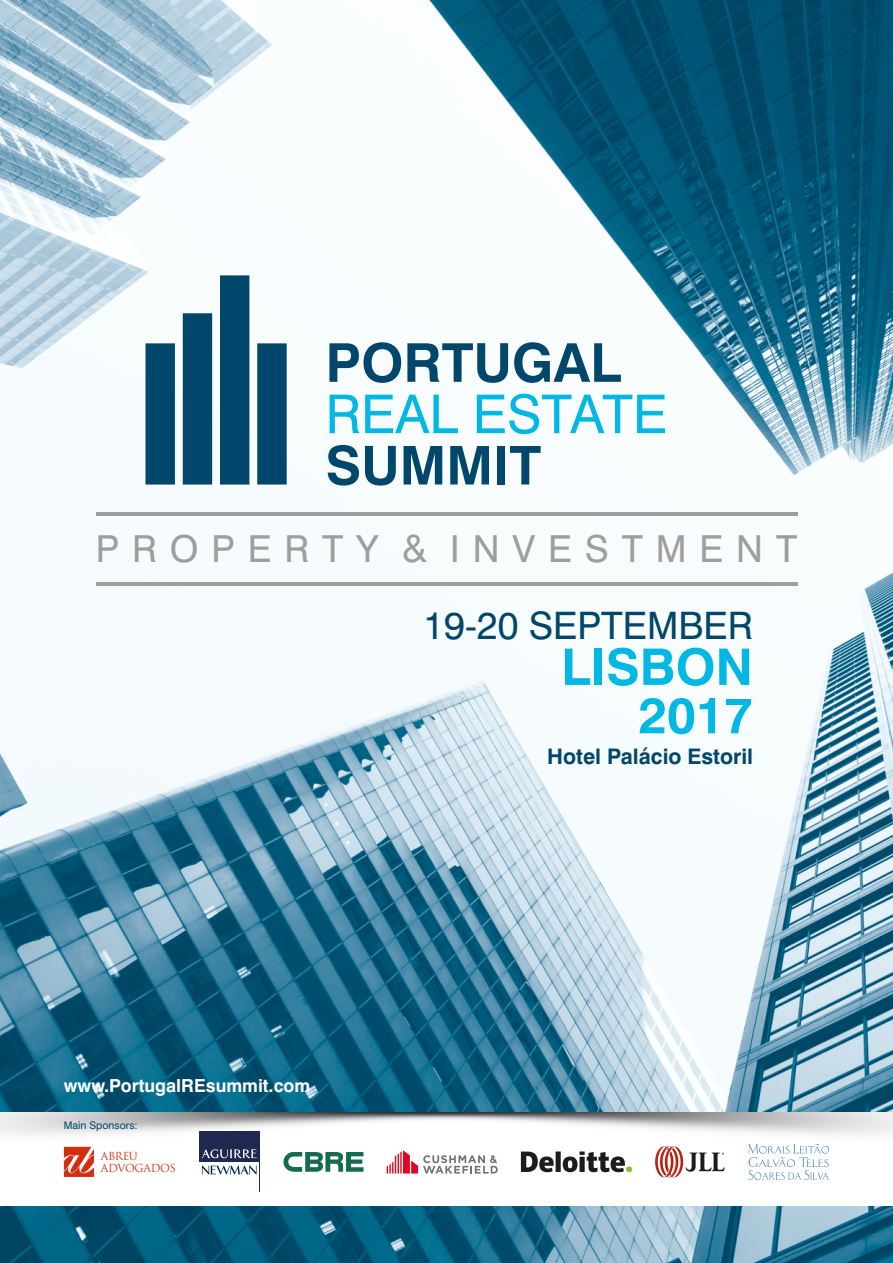
<style>
.page{position:relative;width:893px;height:1263px;background:#fff}
.page>*{position:absolute;margin:0;border:0;box-sizing:border-box;transform-origin:0 0}
.t1{font:700 53.55px "Swiss 721 BT";color:#00476b}
.t2{font:53.55px "Swiss 721 BT";color:#00b8e3}
.t3{font:700 50.4px/48.4px "Swiss 721 BT";color:#00b8e3;text-align:right}
.t4{font:37.8px "Swiss 721 BT";color:#00476b}
.t5{font:37.2px "Swiss 721 BT";letter-spacing:.345em;color:#9e9e9c}
.t6{font:700 21.45px "Swiss 721 BT";color:#00476b}
.t7{font:700 18px "Swiss 721 BT";color:#fff}
.t8{font:10.8px/11.9px "Trajan Pro";letter-spacing:-.035em;color:#d42e0f}
.t9{font:10.5px "Swiss 721 BT";color:#00476b}
</style>
<div class="page">
<img style="left:0;top:0;width:893px;height:1263px">
<div style="left:0;top:1112px;width:893px;height:94px;background:#fff"></div>
<img style="left:0;top:1112px;width:893px;height:32px">
<hr style="left:96px;top:582px;width:701px;height:3px;background:#9e9e9c">
<hr style="left:96px;top:512px;width:701px;height:4px;background:#9e9e9c">
<svg style="left:145px;top:275px;width:142px;height:209px"></svg>
<svg style="left:198px;top:1131px;width:62px;height:61px"></svg>
<div style="left:199px;top:1132px;width:60px;height:60px;background:#1f294f"></div>
<div style="left:200px;top:1162px;width:59px;height:29px;background:#fff"></div>
<svg style="left:202px;top:1165px;width:55px;height:9px"></svg>
<svg style="left:202px;top:1149px;width:55px;height:9px"></svg>
<svg style="left:64px;top:1147px;width:30px;height:30px"></svg>
<svg style="left:387px;top:1150px;width:111px;height:23px"></svg>
<svg style="left:655px;top:1146px;width:70px;height:31px"></svg>
<svg style="left:748px;top:1144px;width:81px;height:36px"></svg>
<svg style="left:283px;top:1152px;width:80px;height:20px"></svg>
<svg style="left:521px;top:1151px;width:111px;height:21px"></svg>
<h1 class="t1" style="left:325px;top:341px;width:297px">PORTUGAL</h1>
<h1 class="t2" style="left:325px;top:392px;width:343px">REAL ESTATE</h1>
<h1 class="t1" style="left:325px;top:444px;width:217px">SUMMIT</h1>
<h3 class="t5" style="left:96px;top:534px;width:703px">PROPERTY &amp; INVESTMENT</h3>
<h3 class="t4" style="left:423px;top:610px;width:331px">19-20 SEPTEMBER</h3>
<h2 class="t3" style="left:561px;top:647px;width:193px">LISBON<br>2017</h2>
<p class="t7" style="left:64px;top:1078px;width:248px">www.PortugalREsummit.com</p>
<p class="t9" style="left:64px;top:1121px;width:75px">Main Sponsors:</p>
<p class="t8" style="left:101px;top:1151px;width:77px">ABREU<br>ADVOGADOS</p>
<p class="t6" style="left:547px;top:748px;width:207px">Hotel Palácio Estoril</p>
</div>
